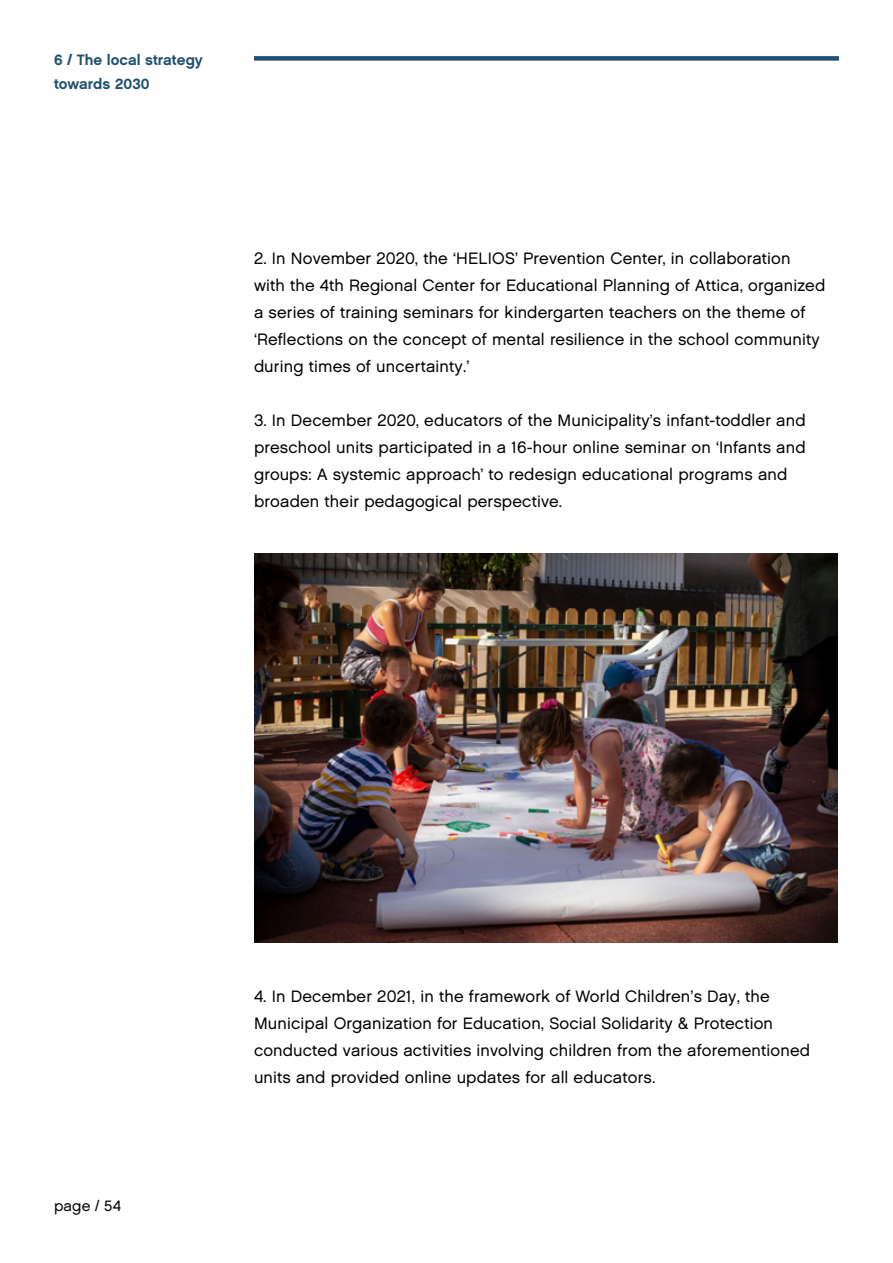
<style>
.page{position:relative;width:893px;height:1263px;background:#fff}
.page>*{position:absolute;margin:0;border:0;box-sizing:border-box;transform-origin:0 0}
.t1{font:16.5px/27px "Chalet London Nineteen Sixty";letter-spacing:.01em;color:#000}
.t2{font:15px/24px "Chalet New York Nineteen Sixty";color:#204f6f}
.t3{font:15px "Chalet London Nineteen Sixty";letter-spacing:.015em;color:#000}
</style>
<div class="page">
<div style="left:254px;top:56px;width:585px;height:5px;background:#204f6f"></div>
<img style="left:254px;top:553px;width:584px;height:389px">
<p class="t2" style="left:54px;top:48px;width:150px">6 / The local strategy towards 2030</p>
<p class="t1" style="left:254px;top:245px;width:573px">2. In November 2020, the ‘HELIOS’ Prevention Center, in collaboration with the 4th Regional Center for Educational Planning of Attica, organized a series of training seminars for kindergarten teachers on the theme of ‘Reflections on the concept of mental resilience in the school community during times of uncertainty.’</p>
<p class="t1" style="left:254px;top:407px;width:553px">3. In December 2020, educators of the Municipality’s infant-toddler and preschool units participated in a 16-hour online seminar on ‘Infants and groups: A systemic approach’ to redesign educational programs and broaden their pedagogical perspective.</p>
<p class="t3" style="left:54px;top:1196px;width:69px">page / 54</p>
<p class="t1" style="left:254px;top:983px;width:558px">4. In December 2021, in the framework of World Children’s Day, the Municipal Organization for Education, Social Solidarity &amp; Protection conducted various activities involving children from the aforementioned units and provided online updates for all educators.</p>
</div>
